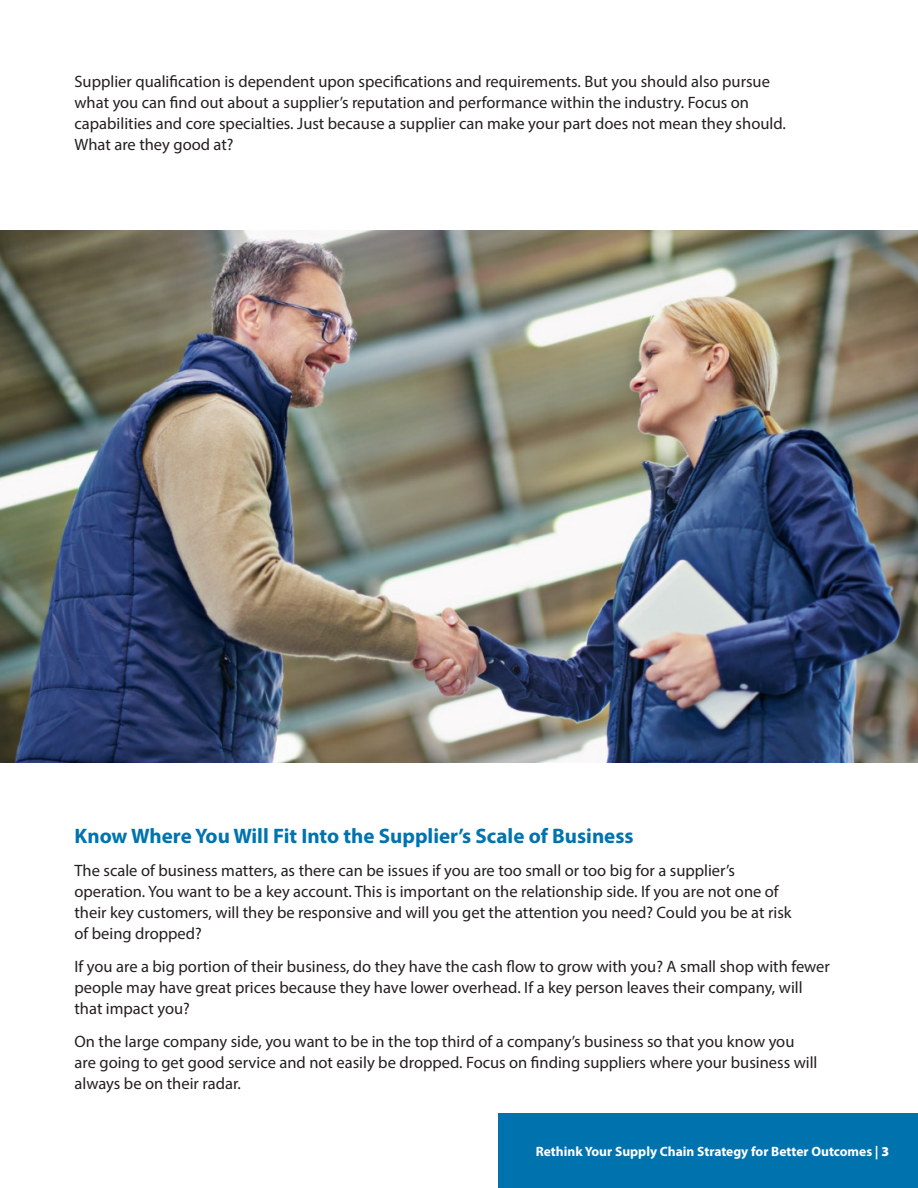
<style>
.page{position:relative;width:918px;height:1188px;background:#fff}
.page>*{position:absolute;margin:0;border:0;box-sizing:border-box;transform-origin:0 0}
.t1{font:700 21px "Myriad Pro";color:#0073ae}
.t2{font:16.5px/21px "Myriad Pro";color:#231f20}
.t3{font:700 13.5px "Myriad Pro";color:#fff}
.s1{font-weight:900}
</style>
<div class="page">
<img style="left:0;top:230px;width:918px;height:532px">
<div style="left:498px;top:1113px;width:420px;height:75px;background:#0073ae"></div>
<p class="t2" style="left:75px;top:71px;width:713px">Supplier qualification is dependent upon specifications and requirements. But you should also pursue what you can find out about a supplier’s reputation and performance within the industry. Focus on capabilities and core specialties. Just because a supplier can make your part does not mean they should.<br>What are they good at?</p>
<h3 class="t1" style="left:75px;top:823px;width:561px">Know Where You Will Fit Into the Supplier’s Scale of Business</h3>
<p class="t2" style="left:75px;top:860px;width:719px">The scale of business matters, as there can be issues if you are too small or too big for a supplier’s operation. You want to be a key account. This is important on the relationship side. If you are not one of their key customers, will they be responsive and will you get the attention you need? Could you be at risk of being dropped?</p>
<p class="t2" style="left:75px;top:956px;width:757px">If you are a big portion of their business, do they have the cash flow to grow with you? A small shop with fewer people may have great prices because they have lower overhead. If a key person leaves their company, will that impact you?</p>
<p class="t2" style="left:75px;top:1031px;width:745px">On the large company side, you want to be in the top third of a company’s business so that you know you are going to get good service and not easily be dropped. Focus on finding suppliers where your business will always be on their radar.</p>
<p class="t3" style="left:536px;top:1143px;width:355px">Rethink Your Supply Chain Strategy for Better Outcomes | <span class="s1">3</span></p>
</div>
